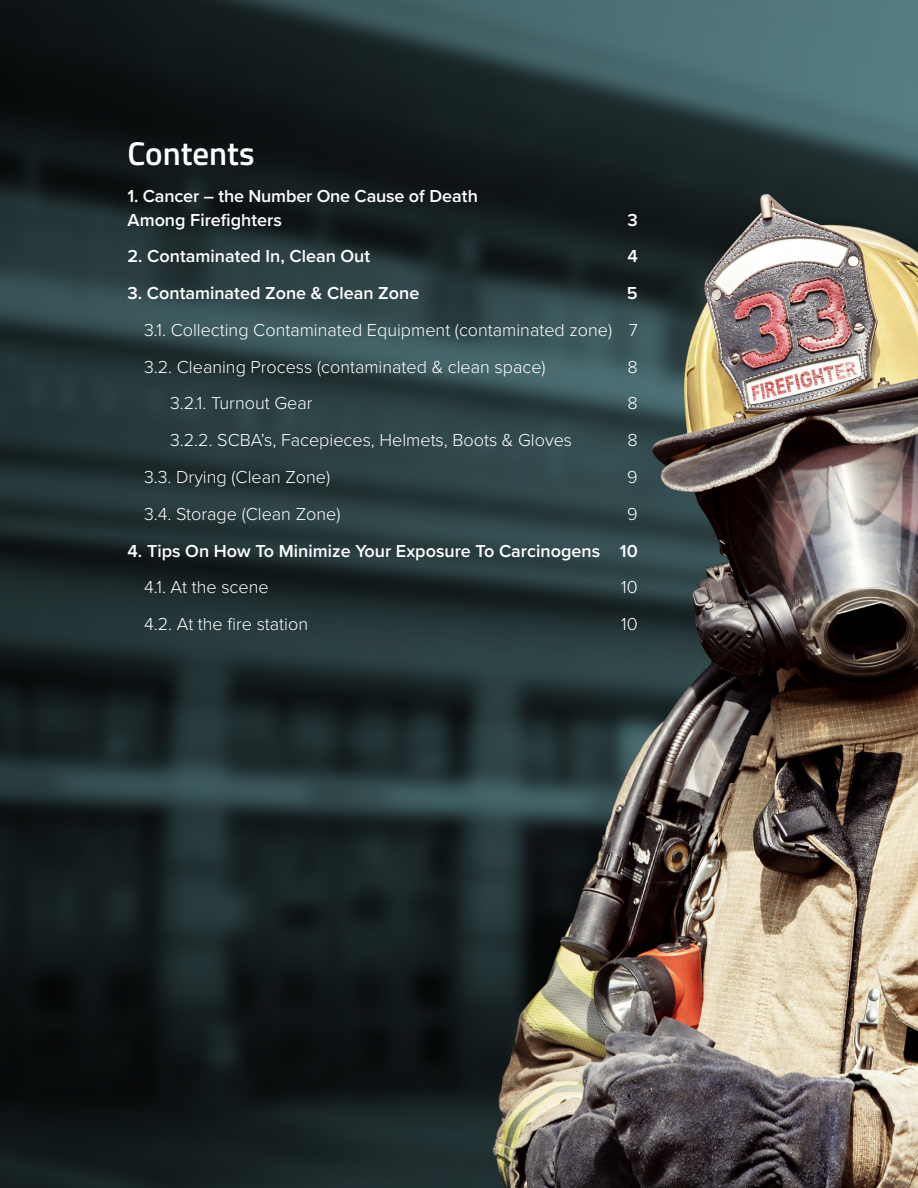
<style>
.page{position:relative;width:918px;height:1188px;background:#fff}
.page>*{position:absolute;margin:0;border:0;box-sizing:border-box;transform-origin:0 0}
.t1{font:600 33px "Titillium Web";color:#fff}
.t2{font:300 18px/36.8px "Proxima Nova";color:#fff}
.t3{font:600 18px/24px "Proxima Nova";color:#fff}
</style>
<div class="page">
<img style="left:0;top:0;width:918px;height:1188px">
<h1 class="t1" style="left:128px;top:129px;width:129px">Contents</h1>
<p class="t3" style="left:128px;top:183px;width:352px">1. Cancer – the Number One Cause of Death<br>Among Firefighters</p>
<p class="t3" style="left:627px;top:207px;width:12px">3</p>
<p class="t3" style="left:128px;top:244px;width:244px">2. Contaminated In, Clean Out</p>
<p class="t3" style="left:627px;top:244px;width:12px">4</p>
<p class="t3" style="left:128px;top:281px;width:293px">3. Contaminated Zone &amp; Clean Zone</p>
<p class="t3" style="left:627px;top:281px;width:12px">5</p>
<p class="t2" style="left:144px;top:311px;width:495px">3.1. Collecting Contaminated Equipment (contaminated zone) 7<br>3.2. Cleaning Process (contaminated &amp; clean space)</p>
<p class="t2" style="left:628px;top:347px;width:12px">8</p>
<p class="t2" style="left:170px;top:384px;width:144px">3.2.1. Turnout Gear</p>
<p class="t2" style="left:628px;top:384px;width:12px">8</p>
<p class="t2" style="left:170px;top:421px;width:404px">3.2.2. SCBA’s, Facepieces, Helmets, Boots &amp; Gloves</p>
<p class="t2" style="left:628px;top:421px;width:12px">8</p>
<p class="t2" style="left:144px;top:458px;width:188px">3.3. Drying (Clean Zone)</p>
<p class="t2" style="left:627px;top:458px;width:12px">9</p>
<p class="t2" style="left:144px;top:494px;width:198px">3.4. Storage (Clean Zone)</p>
<p class="t2" style="left:627px;top:494px;width:12px">9</p>
<p class="t3" style="left:128px;top:538px;width:512px">4. Tips On How To Minimize Your Exposure To Carcinogens 10</p>
<p class="t2" style="left:144px;top:568px;width:126px">4.1. At the scene</p>
<p class="t2" style="left:621px;top:568px;width:18px">10</p>
<p class="t2" style="left:144px;top:605px;width:166px">4.2. At the fire station</p>
<p class="t2" style="left:621px;top:605px;width:18px">10</p>
</div>
